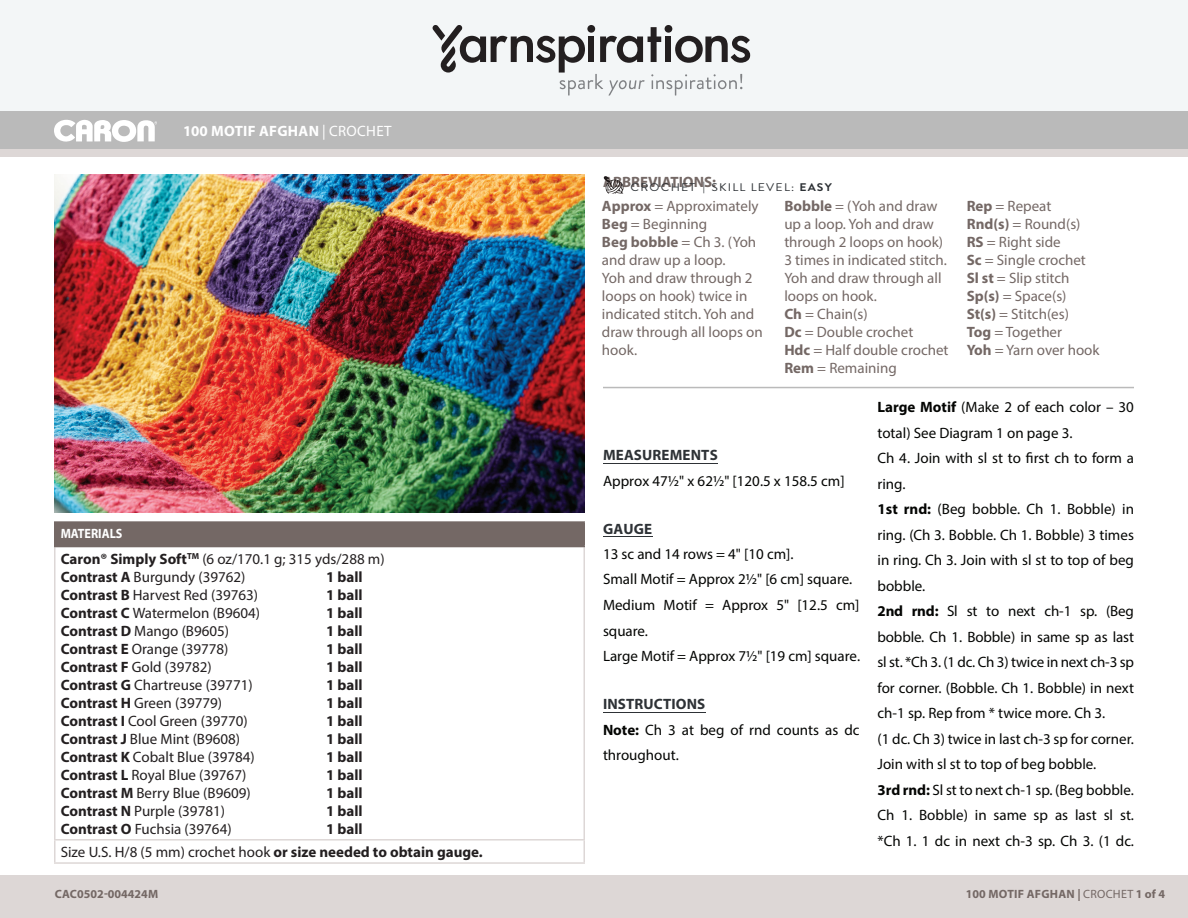
<style>
.page{position:relative;width:1188px;height:918px;background:#fff}
.page>*{position:absolute;margin:0;border:0;box-sizing:border-box;transform-origin:0 0}
.t1{font:15px/25.5px "Myriad Pro";color:#040503}
.t2{font:15px/18px "Myriad Pro";color:#746865}
.t3{font:15px/18px "Myriad Pro";color:#231f20}
.t4{font:700 15px/23.2px "Myriad Pro";color:#231f20}
.Pattern_Title{font:700 15px "Myriad Pro";letter-spacing:.02em;color:#fff}
.t5{font:700 15px "Myriad Pro";color:#746865}
.t6{font:700 13.5px "Myriad Pro";color:#fff;scale:.9 1}
.t7{font:700 12px "Myriad Pro";letter-spacing:.02em;color:#746865}
.t8{font:700 12px "Myriad Pro";color:#746865}
.t9{font:11.1px "Brandon Grotesque";letter-spacing:.1em;color:#2c3034;scale:1.1 1}
.s1{font-weight:400}
.s2{font-weight:700}
.s3{font-weight:700;color:#2e3236}
</style>
<div class="page">
<div style="left:0;top:111px;width:1188px;height:38px;background:#bababa"></div>
<div style="left:0;top:0;width:1188px;height:111px;background:#f3f6f7"></div>
<svg style="left:433px;top:25px;width:318px;height:71px"></svg>
<div style="left:0;top:149px;width:1188px;height:769px;background:#ddd7d6"></div>
<div style="left:0;top:157px;width:1188px;height:717px;background:#fff"></div>
<hr style="left:603px;top:712px;width:102px;height:1px;background:#2e3236">
<hr style="left:603px;top:536px;width:49px;height:1px;background:#2e3236">
<hr style="left:603px;top:463px;width:115px;height:1px;background:#2e3236">
<div style="left:55px;top:522px;width:529px;height:25px;background:#746865"></div>
<hr style="left:54px;top:547px;width:2px;height:292px;background:#ddd7d6">
<hr style="left:584px;top:547px;width:1px;height:292px;background:#ddd7d6">
<hr style="left:54px;top:839px;width:531px;height:2px;background:#ddd7d6">
<hr style="left:54px;top:841px;width:2px;height:21px;background:#ddd7d6">
<svg style="left:584px;top:841px;width:1px;height:21px"></svg>
<hr style="left:54px;top:862px;width:531px;height:2px;background:#ddd7d6">
<hr style="left:54px;top:521px;width:531px;height:2px;background:#746865">
<hr style="left:54px;top:523px;width:2px;height:23px;background:#746865">
<svg style="left:584px;top:523px;width:1px;height:23px"></svg>
<hr style="left:54px;top:546px;width:531px;height:1px;background:#746865">
<img style="left:54px;top:174px;width:531px;height:339px">
<svg style="left:54px;top:120px;width:103px;height:22px"></svg>
<hr style="left:603px;top:387px;width:531px;height:1px;background:#bababa">
<svg style="left:603px;top:176px;width:20px;height:17px"></svg>
<p class="Pattern_Title" style="left:183px;top:121px;width:210px">100 MOTIF AFGHAN <span class="s1">| CROCHET</span></p>
<p class="Pattern_Title" style="left:181px;top:121px;width:224px">PATRIOTIC SPIRIT HAT <span class="s1">| CROCHET</span></p>
<p class="t6" style="left:61px;top:525px;width:70px">MATERIALS</p>
<p class="t3" style="left:61px;top:550px;width:325px"><span class="s2">Caron® Simply Soft</span><sup>TM</sup> (6 oz/170.1 g; 315 yds/288 m)<br><span class="s2">Contrast A</span> Burgundy (39762)</p>
<p class="t4" style="left:326px;top:565px;width:38px">1 ball</p>
<p class="t3" style="left:61px;top:586px;width:199px"><span class="s2">Contrast B</span> Harvest Red (39763)</p>
<p class="t4" style="left:326px;top:583px;width:38px">1 ball</p>
<p class="t3" style="left:61px;top:604px;width:201px"><span class="s2">Contrast C</span> Watermelon (B9604)</p>
<p class="t4" style="left:326px;top:601px;width:38px">1 ball</p>
<p class="t3" style="left:61px;top:622px;width:170px"><span class="s2">Contrast D</span> Mango (B9605)</p>
<p class="t4" style="left:326px;top:619px;width:38px">1 ball</p>
<p class="t3" style="left:61px;top:640px;width:169px"><span class="s2">Contrast E</span> Orange (39778)</p>
<p class="t4" style="left:326px;top:637px;width:38px">1 ball</p>
<p class="t3" style="left:61px;top:658px;width:153px"><span class="s2">Contrast F</span> Gold (39782)</p>
<p class="t4" style="left:326px;top:655px;width:38px">1 ball</p>
<p class="t3" style="left:61px;top:676px;width:193px"><span class="s2">Contrast G</span> Chartreuse (39771)</p>
<p class="t4" style="left:326px;top:673px;width:38px">1 ball</p>
<p class="t3" style="left:61px;top:694px;width:163px"><span class="s2">Contrast H</span> Green (39779)</p>
<p class="t4" style="left:326px;top:691px;width:38px">1 ball</p>
<p class="t3" style="left:61px;top:712px;width:189px"><span class="s2">Contrast I</span> Cool Green (39770)</p>
<p class="t4" style="left:326px;top:709px;width:38px">1 ball</p>
<p class="t3" style="left:61px;top:730px;width:181px"><span class="s2">Contrast J</span> Blue Mint (B9608)</p>
<p class="t4" style="left:326px;top:727px;width:38px">1 ball</p>
<p class="t3" style="left:61px;top:748px;width:196px"><span class="s2">Contrast K</span> Cobalt Blue (39784)</p>
<p class="t4" style="left:326px;top:745px;width:38px">1 ball</p>
<p class="t3" style="left:61px;top:766px;width:187px"><span class="s2">Contrast L</span> Royal Blue (39767)</p>
<p class="t4" style="left:326px;top:763px;width:38px">1 ball</p>
<p class="t3" style="left:61px;top:784px;width:191px"><span class="s2">Contrast M</span> Berry Blue (B9609)</p>
<p class="t4" style="left:326px;top:781px;width:38px">1 ball</p>
<p class="t3" style="left:61px;top:802px;width:166px"><span class="s2">Contrast N</span> Purple (39781)</p>
<p class="t4" style="left:326px;top:799px;width:38px">1 ball</p>
<p class="t3" style="left:61px;top:820px;width:172px"><span class="s2">Contrast O</span> Fuchsia (39764)</p>
<p class="t4" style="left:61px;top:817px;width:424px;text-indent:266px">1 ball<br><span class="s1">Size U.S. H/8 (5 mm) crochet hook</span> or size needed to obtain gauge.</p>
<p class="t8" style="left:55px;top:886px;width:105px">CAC0502-004424M</p>
<p class="t5" style="left:603px;top:172px;width:114px">ABBREVIATIONS:</p>
<p class="t9" style="left:631px;top:179px;width:184px">CROCHET <span class="s2">|</span> SKILL LEVEL: <span class="s2">EASY</span></p>
<p class="t2" style="left:602px;top:196px;width:162px"><span class="s2">Approx</span> = Approximately<br><span class="s2">Beg</span> = Beginning<br><span class="s2">Beg bobble</span> = Ch 3. (Yoh and draw up a loop.<br>Yoh and draw through 2 loops on hook) twice in indicated stitch. Yoh and draw through all loops on hook.</p>
<p class="t2" style="left:784px;top:196px;width:166px"><span class="s2">Bobble</span> = (Yoh and draw up a loop. Yoh and draw through 2 loops on hook)<br>3 times in indicated stitch.<br>Yoh and draw through all loops on hook.<br><span class="s2">Ch</span> = Chain(s)<br><span class="s2">Dc</span> = Double crochet<br><span class="s2">Hdc</span> = Half double crochet<br><span class="s2">Rem</span> = Remaining</p>
<p class="t2" style="left:967px;top:196px;width:134px"><span class="s2">Rep</span> = Repeat<br><span class="s2">Rnd(s)</span> = Round(s)<br><span class="s2">RS</span> = Right side<br><span class="s2">Sc</span> = Single crochet<br><span class="s2">Sl st</span> = Slip stitch<br><span class="s2">Sp(s)</span> = Space(s)<br><span class="s2">St(s)</span> = Stitch(es)<br><span class="s2">Tog</span> = Together<br><span class="s2">Yoh</span> = Yarn over hook</p>
<p class="t1" style="left:603px;top:442px;width:243px"><span class="s3">MEASUREMENTS<br></span>Approx 47½" x 62½" [120.5 x 158.5 cm]</p>
<p class="t1" style="left:603px;top:516px;width:259px"><span class="s3">GAUGE<br></span>13 sc and 14 rows = 4" [10 cm].<br>Small Motif = Approx 2½" [6 cm] square.<br>Medium Motif = Approx 5" [12.5 cm] square.<br>Large Motif = Approx 7½" [19 cm] square.</p>
<p class="t1" style="left:603px;top:691px;width:258px"><span class="s3">INSTRUCTIONS<br></span><span class="s2">Note:</span> Ch 3 at beg of rnd counts as dc throughout.</p>
<p class="t1" style="left:878px;top:394px;width:258px"><span class="s2">Large Motif</span> (Make 2 of each color – 30 total) See Diagram 1 on page 3.<br>Ch 4. Join with sl st to first ch to form a ring.<br><span class="s2">1st rnd:</span> (Beg bobble. Ch 1. Bobble) in ring. (Ch 3. Bobble. Ch 1. Bobble) 3 times in ring. Ch 3. Join with sl st to top of beg bobble.<br><span class="s2">2nd rnd:</span> Sl st to next ch-1 sp. (Beg bobble. Ch 1. Bobble) in same sp as last sl st. *Ch 3. (1 dc. Ch 3) twice in next ch-3 sp for corner. (Bobble. Ch 1. Bobble) in next ch-1 sp. Rep from * twice more. Ch 3.<br>(1 dc. Ch 3) twice in last ch-3 sp for corner.<br>Join with sl st to top of beg bobble.<br><span class="s2">3rd rnd:</span> Sl st to next ch-1 sp. (Beg bobble.<br>Ch 1. Bobble) in same sp as last sl st. *Ch 1. 1 dc in next ch-3 sp. Ch 3. (1 dc.</p>
<p class="t7" style="left:966px;top:886px;width:201px">100 MOTIF AFGHAN | <span class="s1">CROCHET</span> 1 of 4</p>
<p class="t7" style="left:853px;top:887px;width:283px">BUTTERFLY CROCHET DISHCLOTH <span class="s1">| CROCHET</span> 1 of 2</p>
</div>
